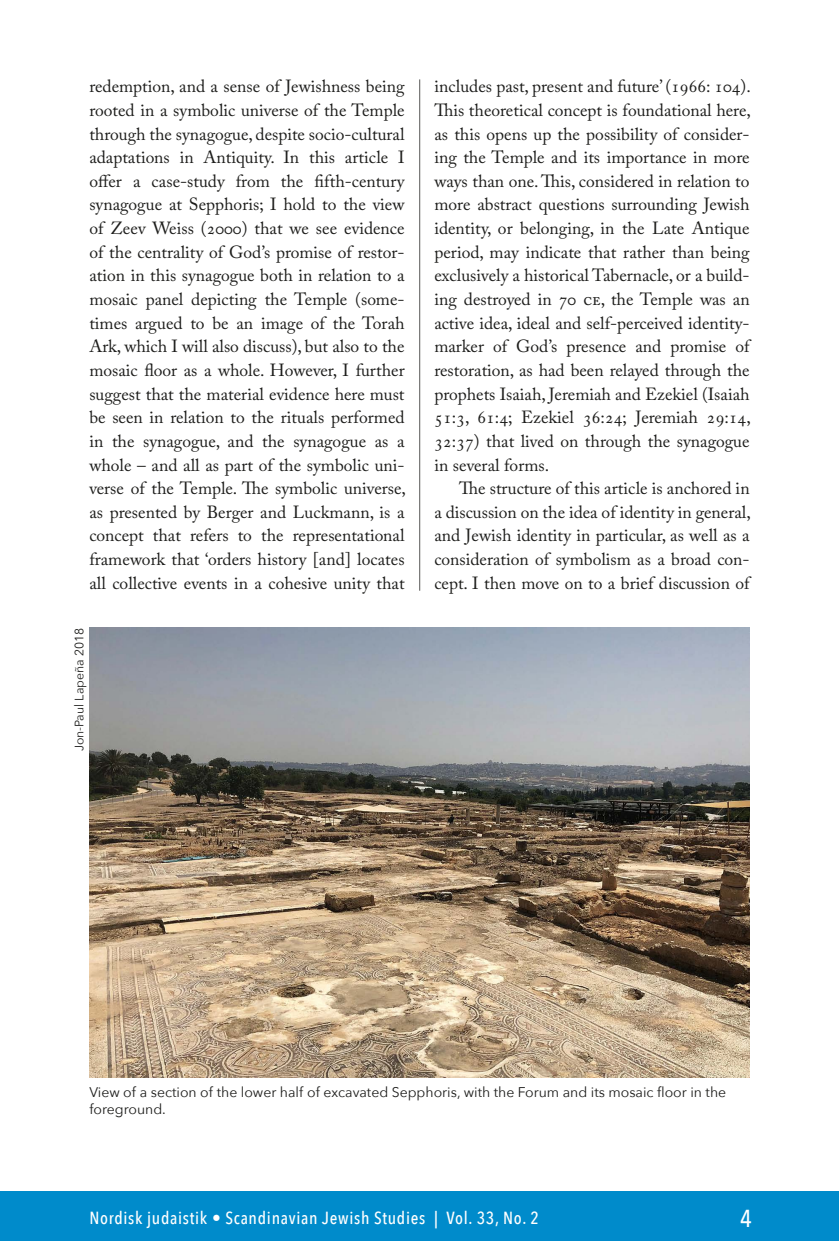
<style>
.page{position:relative;width:839px;height:1241px;background:#fff}
.page>*{position:absolute;margin:0;border:0;box-sizing:border-box;transform-origin:0 0}
.t1{font:500 24.5px "Avenir Next Condensed";color:#fff}
.Leipis_1__kpl{font:17.5px/23.6px "Adobe Caslon Pro";color:#1d1d1b}
.Leipis{font:17.5px/23.6px "Adobe Caslon Pro";color:#1d1d1b;text-align:justify}
.t2{font:500 17.5px "Avenir Next Condensed";letter-spacing:.04em;color:#fff}
.Kuvateksti{font:14px/16.6px "Avenir Next";color:#1d1d1b}
.Kuvateksti-2{font:12.25px "Avenir Next";color:#1d1d1b}
</style>
<div class="page">
<div style="left:0;top:1191px;width:838px;height:49px;background:#008bcb"></div>
<img style="left:89px;top:628px;width:660px;height:449px">
<hr style="left:419px;top:79px;width:1px;height:511px;background:#575756">
<p class="Leipis_1__kpl" style="left:89px;top:74px;width:318px">redemption, and a sense of Jewishness being rooted in a symbolic universe of the Temple through the synagogue, despite socio-cultural adaptations in Antiquity. In this article I offer a case-study from the fifth-century synagogue at Sepphoris; I hold to the view of Zeev Weiss (2000) that we see evidence of the centrality of God’s promise of restor&shy;ation in this synagogue both in relation to a mosaic panel depicting the Temple (some&shy;times argued to be an image of the Torah Ark, which I will also discuss), but also to the mosaic floor as a whole. However, I further suggest that the material evidence here must be seen in relation to the rituals performed in the synagogue, and the synagogue as a whole – and all as part of the symbolic uni&shy;verse of the Temple. The symbolic universe, as presented by Berger and Luckmann, is a concept that refers to the representational framework that ‘orders history [and] locates all collective events in a cohesive unity that</p>
<p class="Leipis_1__kpl" style="left:434px;top:74px;width:318px;text-align:justify">includes past, present and future’ (1966: 104).<br>This theoretical concept is foundational here, as this opens up the possibility of consider&shy;ing the Temple and its importance in more ways than one. This, considered in relation to more abstract questions surrounding Jewish identity, or belonging, in the Late Antique period, may indicate that rather than being exclusively a historical Tabernacle, or a build&shy;ing destroyed in 70 ce, the Temple was an active idea, ideal and self-perceived identity&shy;marker of God’s presence and promise of restoration, as had been relayed through the prophets Isaiah, Jeremiah and Ezekiel (Isaiah 51:3, 61:4; Ezekiel 36:24; Jeremiah 29:14, 32:37) that lived on through the synagogue in several forms.</p>
<p class="Leipis" style="left:434px;top:476px;width:318px;text-indent:25px">The structure of this article is anchored in a discussion on the idea of identity in general, and Jewish identity in particular, as well as a consideration of symbolism as a broad con&shy;cept. I then move on to a brief discussion of</p>
<p class="Kuvateksti-2" style="left:69px;top:751px;width:125px;rotate:-90deg">Jon-Paul Lapeña 2018</p>
<p class="Kuvateksti" style="left:89px;top:1083px;width:638px">View of a section of the lower half of excavated Sepphoris, with the Forum and its mosaic floor in the foreground.</p>
<p class="t2" style="left:89px;top:1207px;width:451px">Nordisk judaistik • Scandinavian Jewish Studies | Vol. 33, No. 2</p>
<h1 class="t1" style="left:739px;top:1203px;width:13px">4</h1>
</div>
